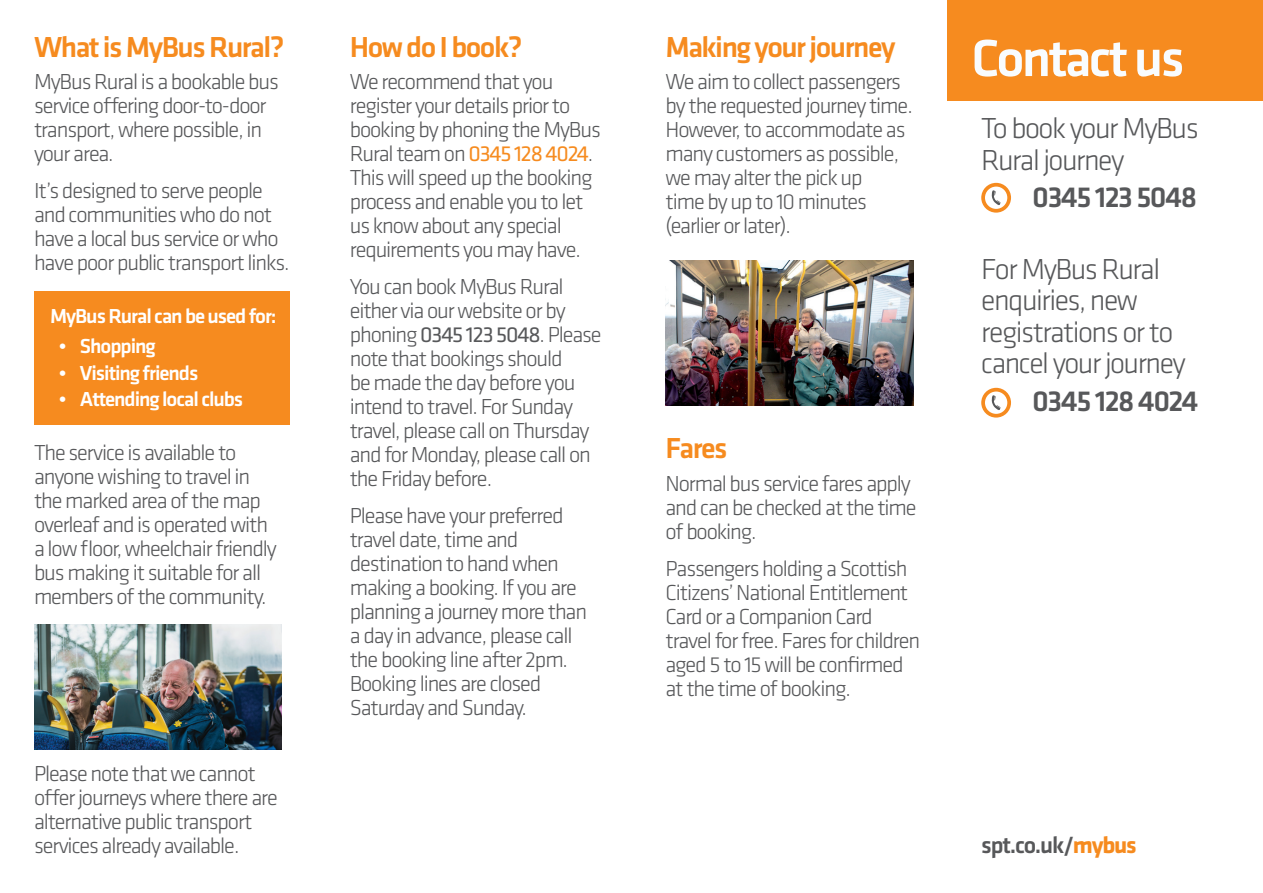
<style>
.page{position:relative;width:1263px;height:893px;background:#fff}
.page>*{position:absolute;margin:0;border:0;box-sizing:border-box;transform-origin:0 0}
.t1{font:500 54px "Klavika";letter-spacing:-.05em;color:#f9fcfe}
.t2{font:300 30px/31.5px "Klavika";letter-spacing:-.05em;color:#57585a}
.t3{font:500 30px "Klavika";letter-spacing:-.05em;color:#f68b1f}
.t4{font:500 30px "Klavika";letter-spacing:-.05em;color:#57585a}
.t5{font:500 24px "Klavika";letter-spacing:-.05em;color:#57585a}
.t6{font:300 22.5px/24px "Klavika";letter-spacing:-.05em;color:#57585a}
.t7{font:500 21px "Klavika";letter-spacing:-.05em;color:#fff}
.s1{font-weight:400;color:#f68b1f}
.s2{font-weight:400}
.s3{font-weight:700;color:#f68b1f}
</style>
<div class="page">
<div style="left:947px;top:0;width:316px;height:100px;background:#f68b1f"></div>
<svg style="left:981px;top:388px;width:30px;height:30px"></svg>
<img style="left:665px;top:260px;width:248px;height:145px">
<img style="left:34px;top:624px;width:248px;height:125px">
<div style="left:34px;top:291px;width:255px;height:134px;background:#f68b1f"></div>
<svg style="left:981px;top:183px;width:30px;height:30px"></svg>
<h2 class="t3" style="left:34px;top:26px;width:252px">What is MyBus Rural?</h2>
<p class="t6" style="left:34px;top:69px;width:246px">MyBus Rural is a bookable bus service offering door-to-door transport, where possible, in your area.</p>
<p class="t6" style="left:34px;top:178px;width:257px">It’s designed to serve people and communities who do not have a local bus service or who have poor public transport links.</p>
<p class="t7" style="left:50px;top:302px;width:228px">MyBus Rural can be used for:</p>
<p class="t7" style="left:59px;top:332px;width:99px">• Shopping</p>
<p class="t7" style="left:59px;top:358px;width:141px">• Visiting friends</p>
<p class="t7" style="left:59px;top:385px;width:186px">• Attending local clubs</p>
<p class="t6" style="left:34px;top:440px;width:244px">The service is available to anyone wishing to travel in the marked area of the map overleaf and is operated with a low floor, wheelchair friendly bus making it suitable for all members of the community.</p>
<p class="t6" style="left:34px;top:762px;width:245px">Please note that we cannot offer journeys where there are alternative public transport services already available.</p>
<h2 class="t3" style="left:350px;top:26px;width:174px">How do I book?</h2>
<p class="t6" style="left:350px;top:69px;width:253px">We recommend that you register your details prior to booking by phoning the MyBus<br>Rural team on <span class="s1">0345 128 4024</span>.<br>This will speed up the booking process and enable you to let us know about any special requirements you may have.</p>
<p class="t6" style="left:350px;top:274px;width:253px">You can book MyBus Rural either via our website or by phoning <span class="s2">0345 123 5048</span>. Please note that bookings should<br>be made the day before you intend to travel. For Sunday travel, please call on Thursday and for Monday, please call on the Friday before.</p>
<p class="t6" style="left:350px;top:503px;width:239px">Please have your preferred travel date, time and destination to hand when making a booking. If you are planning a journey more than a day in advance, please call the booking line after 2pm.<br>Booking lines are closed<br>Saturday and Sunday.</p>
<h2 class="t3" style="left:665px;top:26px;width:231px">Making your journey</h2>
<p class="t6" style="left:665px;top:69px;width:249px">We aim to collect passengers by the requested journey time.<br>However, to accommodate as many customers as possible, we may alter the pick up<br>time by up to 10 minutes (earlier or later).</p>
<h2 class="t3" style="left:665px;top:428px;width:64px">Fares</h2>
<p class="t6" style="left:665px;top:471px;width:253px">Normal bus service fares apply and can be checked at the time of booking.</p>
<p class="t6" style="left:665px;top:556px;width:256px">Passengers holding a Scottish<br>Citizens’ National Entitlement<br>Card or a Companion Card travel for free. Fares for children aged 5 to 15 will be confirmed at the time of booking.</p>
<h1 class="t1" style="left:971px;top:22px;width:215px">Contact us</h1>
<h2 class="t2" style="left:981px;top:112px;width:219px">To book your MyBus<br>Rural journey</h2>
<h2 class="t4" style="left:1032px;top:176px;width:166px">0345 123 5048</h2>
<h2 class="t2" style="left:981px;top:253px;width:206px">For MyBus Rural enquiries, new registrations or to cancel your journey</h2>
<h2 class="t4" style="left:1032px;top:380px;width:168px">0345 128 4024</h2>
<p class="t5" style="left:981px;top:828px;width:157px">spt.co.uk/<span class="s3">mybus</span></p>
</div>
